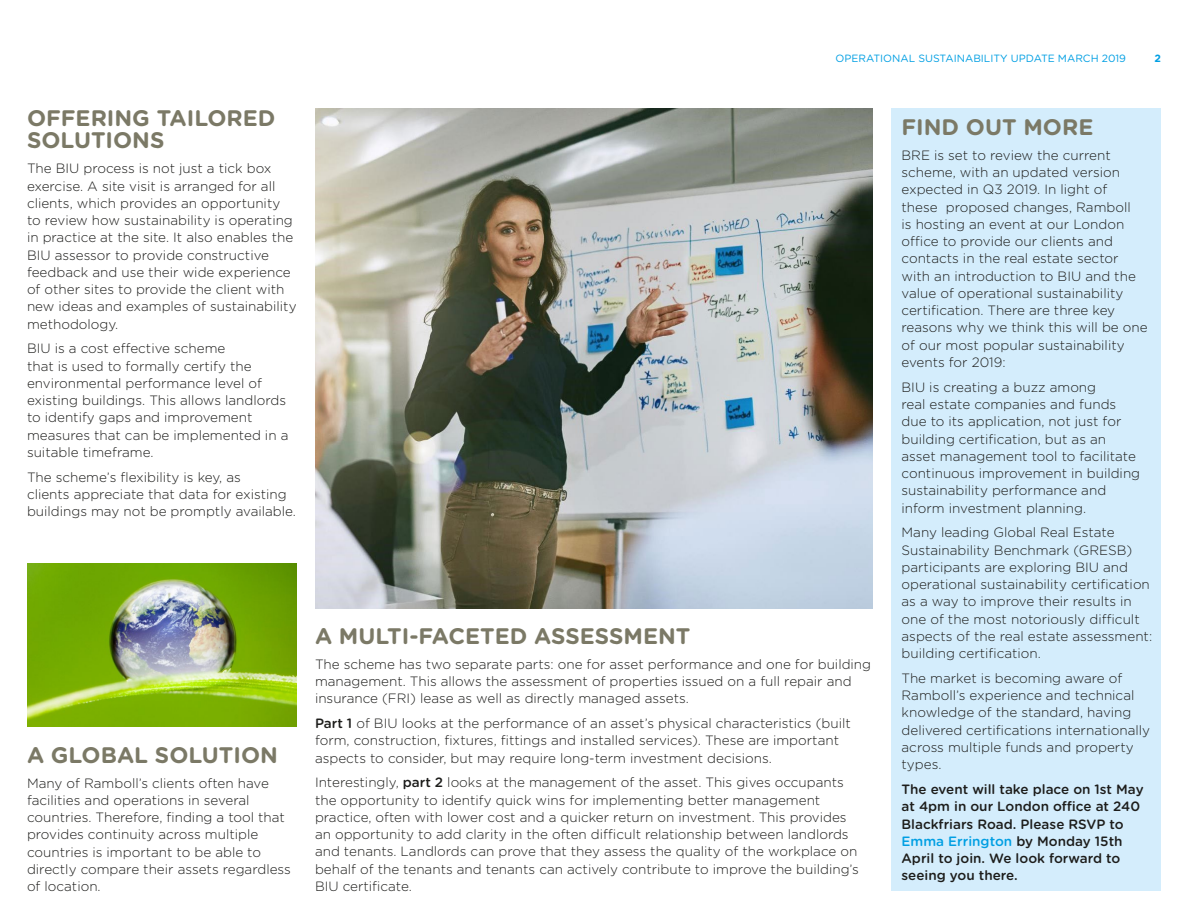
<style>
.page{position:relative;width:1188px;height:918px;background:#fff}
.page>*{position:absolute;margin:0;border:0;box-sizing:border-box;transform-origin:0 0}
.t1{font:700 22.5px/22.5px "Gotham Rounded";color:#7b7966}
.t2{font:300 13.5px/17.2px "Gotham Rounded";color:#1d1d1b}
.t3{font:500 13.5px/17.2px "Gotham Rounded";color:#1d1d1b}
.t4{font:10.5px "Gotham Rounded";color:#009fe3}
.t5{font:700 10.5px "Gotham Rounded";color:#009fe3}
.s1{font-weight:500}
.s2{color:#009fe3}
</style>
<div class="page">
<div style="left:891px;top:108px;width:270px;height:783px;background:#d4edfc"></div>
<img style="left:315px;top:108px;width:558px;height:500px">
<img style="left:27px;top:564px;width:270px;height:162px">
<h1 class="t1" style="left:27px;top:106px;width:250px">OFFERING TAILORED<br>SOLUTIONS</h1>
<p class="t2" style="left:27px;top:159px;width:271px">The BIU process is not just a tick box exercise. A site visit is arranged for all clients, which provides an opportunity to review how sustainability is operating in practice at the site. It also enables the BIU assessor to provide constructive feedback and use their wide experience of other sites to provide the client with new ideas and examples of sustainability methodology.</p>
<p class="t2" style="left:27px;top:339px;width:263px">BIU is a cost effective scheme<br>that is used to formally certify the environmental performance level of existing buildings. This allows landlords to identify gaps and improvement measures that can be implemented in a suitable timeframe.</p>
<p class="t2" style="left:27px;top:468px;width:271px">The scheme’s flexibility is key, as<br>clients appreciate that data for existing buildings may not be promptly available.</p>
<h1 class="t1" style="left:27px;top:743px;width:252px">A GLOBAL SOLUTION</h1>
<p class="t2" style="left:27px;top:774px;width:265px">Many of Ramboll’s clients often have facilities and operations in several countries. Therefore, finding a tool that provides continuity across multiple countries is important to be able to directly compare their assets regardless of location.</p>
<p class="t4" style="left:836px;top:51px;width:292px">OPERATIONAL SUSTAINABILITY UPDATE MARCH 2019</p>
<p class="t5" style="left:1154px;top:51px;width:8px">2</p>
<h1 class="t1" style="left:315px;top:624px;width:377px">A MULTI-FACETED ASSESSMENT</h1>
<p class="t2" style="left:315px;top:655px;width:558px">The scheme has two separate parts: one for asset performance and one for building management. This allows the assessment of properties issued on a full repair and insurance (FRI) lease as well as directly managed assets.</p>
<p class="t2" style="left:315px;top:714px;width:537px"><span class="s1">Part 1</span> of BIU looks at the performance of an asset’s physical characteristics (built form, construction, fixtures, fittings and installed services). These are important aspects to consider, but may require long-term investment decisions.</p>
<p class="t2" style="left:315px;top:773px;width:546px">Interestingly, <span class="s1">part 2</span> looks at the management of the asset. This gives occupants the opportunity to identify quick wins for implementing better management practice, often with lower cost and a quicker return on investment. This provides an opportunity to add clarity in the often difficult relationship between landlords and tenants. Landlords can prove that they assess the quality of the workplace on behalf of the tenants and tenants can actively contribute to improve the building’s BIU certificate.</p>
<h1 class="t1" style="left:902px;top:115px;width:193px">FIND OUT MORE</h1>
<p class="t2" style="left:902px;top:146px;width:248px">BRE is set to review the current scheme, with an updated version expected in Q3 2019. In light of<br>these proposed changes, Ramboll<br>is hosting an event at our London office to provide our clients and contacts in the real estate sector with an introduction to BIU and the value of operational sustainability certification. There are three key reasons why we think this will be one of our most popular sustainability events for 2019:</p>
<p class="t2" style="left:902px;top:378px;width:240px">BIU is creating a buzz among<br>real estate companies and funds due to its application, not just for building certification, but as an asset management tool to facilitate continuous improvement in building sustainability performance and inform investment planning.</p>
<p class="t2" style="left:902px;top:523px;width:252px">Many leading Global Real Estate Sustainability Benchmark (GRESB) participants are exploring BIU and operational sustainability certification as a way to improve their results in one of the most notoriously difficult aspects of the real estate assessment: building certification.</p>
<p class="t2" style="left:902px;top:669px;width:250px">The market is becoming aware of<br>Ramboll’s experience and technical knowledge of the standard, having delivered certifications internationally across multiple funds and property types.</p>
<p class="t3" style="left:902px;top:780px;width:244px">The event will take place on 1st May at 4pm in our London office at 240<br>Blackfriars Road. Please RSVP to<br><span class="s2">Emma Errington</span> by Monday 15th<br>April to join. We look forward to seeing you there.</p>
</div>
